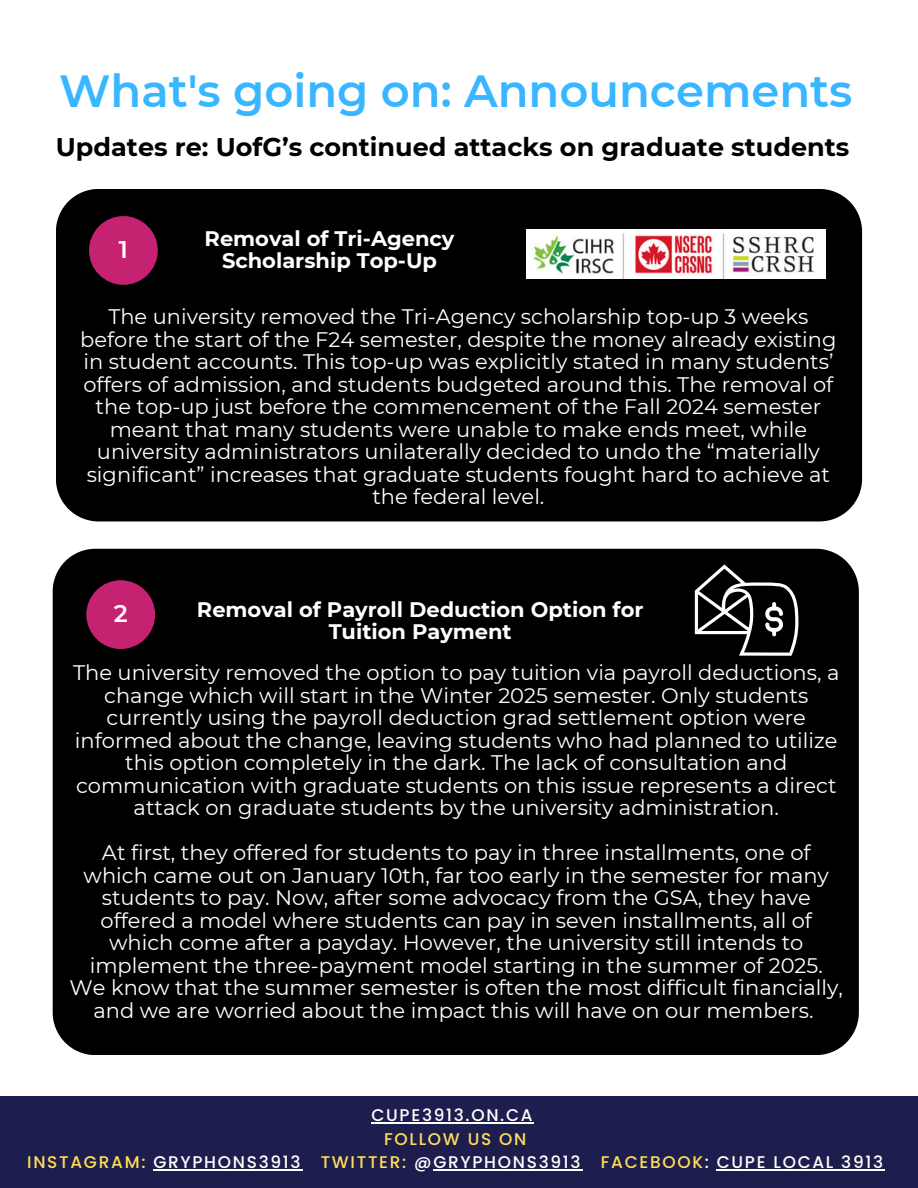
<style>
.page{position:relative;width:918px;height:1188px;background:#fff}
.page>*{position:absolute;margin:0;border:0;box-sizing:border-box;transform-origin:0 0}
.t1{font:600 45px "Montserrat";color:#38b6ff}
.t2{font:700 25.5px "Montserrat";color:#000}
.t3{font:600 24px "Montserrat";color:#fff}
.t4{font:21px/22.5px "Montserrat";color:#fff;text-align:center}
.t5{font:700 21px/22.5px "Montserrat";color:#fff;text-align:center}
.t6{font:500 16.95px "Poppins";letter-spacing:.1em;color:#fff}
.t7{font:500 16.95px "Poppins";letter-spacing:.1em;color:#ffde59}
.s1{color:#ffde59}
</style>
<div class="page">
<div style="left:0;top:1096px;width:918px;height:92px;background:#1e1e4e"></div>
<hr style="left:371px;top:1122px;width:163px;height:1px;background:#fff">
<hr style="left:153px;top:1169px;width:149px;height:1px;background:#fff">
<hr style="left:433px;top:1169px;width:149px;height:1px;background:#fff">
<hr style="left:717px;top:1169px;width:168px;height:1px;background:#fff">
<div style="left:56px;top:189px;width:806px;height:332px;background:#000"></div>
<div style="left:89px;top:216px;width:69px;height:69px;background:#c52272;border-radius:50%"></div>
<img style="left:526px;top:229px;width:299px;height:50px">
<div style="left:53px;top:549px;width:806px;height:506px;background:#000"></div>
<div style="left:86px;top:580px;width:69px;height:69px;background:#c52272;border-radius:50%"></div>
<svg style="left:695px;top:564px;width:103px;height:92px"></svg>
<h1 class="t1" style="left:59px;top:63px;width:795px">What's going on: Announcements</h1>
<p class="t2" style="left:56px;top:131px;width:795px">Updates re: UofG’s continued attacks on graduate students</p>
<p class="t3" style="left:119px;top:234px;width:11px">1</p>
<h3 class="t5" style="left:205px;top:227px;width:251px">Removal of Tri-Agency<br>Scholarship Top-Up</h3>
<p class="t4" style="left:80px;top:305px;width:758px">The university removed the Tri-Agency scholarship top-up 3 weeks before the start of the F24 semester, despite the money already existing in student accounts. This top-up was explicitly stated in many students’ offers of admission, and students budgeted around this. The removal of the top-up just before the commencement of the Fall 2024 semester meant that many students were unable to make ends meet, while university administrators unilaterally decided to undo the “materially significant” increases that graduate students fought hard to achieve at the federal level.</p>
<p class="t3" style="left:114px;top:599px;width:15px">2</p>
<p class="t5" style="left:197px;top:598px;width:448px">Removal of Payroll Deduction Option for<br>Tuition Payment</p>
<h4 class="t4" style="left:73px;top:662px;width:768px">The university removed the option to pay tuition via payroll deductions, a change which will start in the Winter 2025 semester. Only students currently using the payroll deduction grad settlement option were informed about the change, leaving students who had planned to utilize this option completely in the dark. The lack of consultation and communication with graduate students on this issue represents a direct attack on graduate students by the university administration.</h4>
<h4 class="t4" style="left:70px;top:842px;width:775px">At first, they offered for students to pay in three installments, one of which came out on January 10th, far too early in the semester for many students to pay. Now, after some advocacy from the GSA, they have offered a model where students can pay in seven installments, all of which come after a payday. However, the university still intends to implement the three-payment model starting in the summer of 2025.<br>We know that the summer semester is often the most difficult financially, and we are worried about the impact this will have on our members.</h4>
<h2 class="t6" style="left:371px;top:1103px;width:163px">CUPE3913.ON.CA</h2>
<p class="t7" style="left:384px;top:1127px;width:144px">FOLLOW US ON</p>
<h3 class="t6" style="left:27px;top:1150px;width:858px"><span class="s1">INSTAGRAM:</span> GRYPHONS3913 <span class="s1">TWITTER:</span> @GRYPHONS3913 <span class="s1">FACEBOOK</span>: CUPE LOCAL 3913</h3>
</div>
